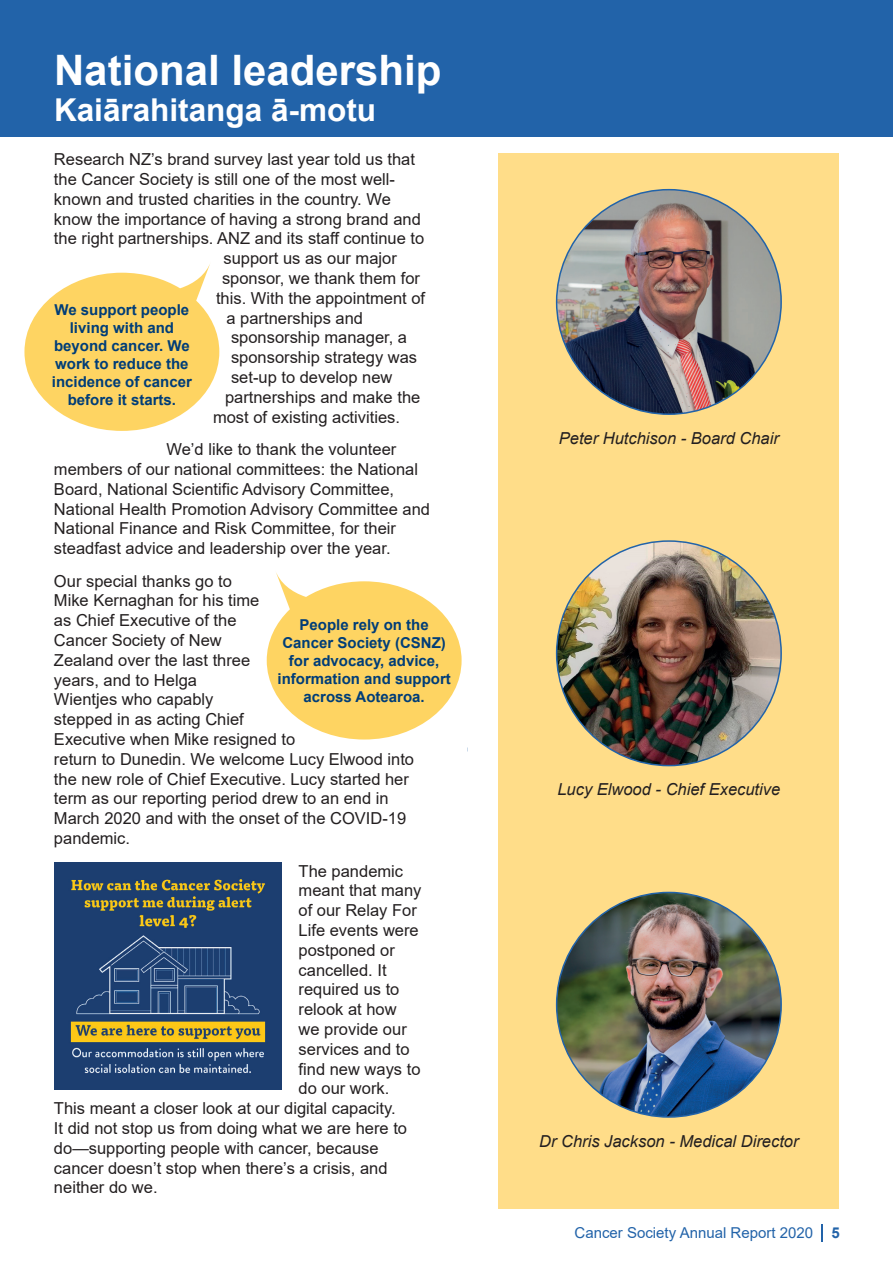
<style>
.page{position:relative;width:893px;height:1263px;background:#fff}
.page>*{position:absolute;margin:0;border:0;box-sizing:border-box;transform-origin:0 0}
.t1{font:700 42px "Arial";color:#fff}
.t2{font:700 31.5px "Arial";color:#fff}
.t3{font:16.5px/19.8px "Arial";color:#231f20}
.t4{font:italic 16.5px "Arial";color:#231f20}
.t5{font:700 15px/18px "Arial";color:#003d78;text-align:center}
.t6{font:15px "Arial";color:#2263a9}
.s1{font-weight:700}
</style>
<div class="page">
<div style="left:499px;top:153px;width:340px;height:1056px;background:#ffdd89"></div>
<div style="left:0;top:0;width:893px;height:136px;background:#2263a9"></div>
<img style="left:557px;top:190px;width:224px;height:224px;border-radius:112px">
<img style="left:557px;top:541px;width:224px;height:225px;border-radius:112px">
<svg style="left:24px;top:264px;width:195px;height:167px"></svg>
<svg style="left:267px;top:573px;width:195px;height:166px"></svg>
<img style="left:54px;top:862px;width:228px;height:228px">
<img style="left:557px;top:892px;width:224px;height:225px;border-radius:112px">
<svg style="left:821px;top:1224px;width:2px;height:17px"></svg>
<h1 class="t1" style="left:54px;top:40px;width:389px">National leadership</h1>
<h2 class="t2" style="left:54px;top:87px;width:324px">Kaiārahitanga ā-motu</h2>
<p class="t3" style="left:54px;top:149px;width:363px">Research NZ’s brand survey last year told us that</p>
<p class="t3" style="left:54px;top:169px;width:343px">the Cancer Society is still one of the most well-</p>
<p class="t3" style="left:54px;top:189px;width:338px">known and trusted charities in the country. We</p>
<p class="t3" style="left:54px;top:209px;width:368px">know the importance of having a strong brand and</p>
<p class="t3" style="left:54px;top:228px;width:372px">the right partnerships. ANZ and its staff continue to</p>
<p class="t3" style="left:223px;top:248px;width:175px">support us as our major</p>
<p class="t3" style="left:222px;top:268px;width:200px">sponsor, we thank them for</p>
<p class="t3" style="left:216px;top:288px;width:211px">this. With the appointment of</p>
<p class="t3" style="left:226px;top:308px;width:138px">a partnerships and</p>
<p class="t3" style="left:231px;top:327px;width:178px">sponsorship manager, a</p>
<p class="t3" style="left:231px;top:347px;width:188px">sponsorship strategy was</p>
<p class="t3" style="left:231px;top:367px;width:163px">set-up to develop new</p>
<p class="t3" style="left:225px;top:387px;width:197px">partnerships and make the</p>
<p class="t3" style="left:213px;top:407px;width:189px">most of existing activities.</p>
<p class="t3" style="left:54px;top:439px;width:377px;text-indent:112px">We’d like to thank the volunteer members of our national committees: the National Board, National Scientific Advisory Committee, National Health Promotion Advisory Committee and National Finance and Risk Committee, for their steadfast advice and leadership over the year.</p>
<p class="t3" style="left:54px;top:571px;width:362px">Our special thanks go to<br>Mike Kernaghan for his time<br>as Chief Executive of the<br>Cancer Society of New<br>Zealand over the last three<br>years, and to Helga<br>Wientjes who capably<br>stepped in as acting Chief<br>Executive when Mike resigned to<br>return to Dunedin. We welcome Lucy Elwood into the new role of Chief Executive. Lucy started her term as our reporting period drew to an end in<br>March 2020 and with the onset of the COVID-19 pandemic.</p>
<p class="t3" style="left:299px;top:861px;width:106px">The pandemic</p>
<p class="t3" style="left:299px;top:881px;width:124px">meant that many</p>
<p class="t3" style="left:299px;top:900px;width:120px">of our Relay For</p>
<p class="t3" style="left:299px;top:920px;width:122px">Life events were</p>
<p class="t3" style="left:299px;top:940px;width:98px">postponed or</p>
<p class="t3" style="left:299px;top:960px;width:90px">cancelled. It</p>
<p class="t3" style="left:299px;top:980px;width:102px">required us to</p>
<p class="t3" style="left:299px;top:999px;width:100px">relook at how</p>
<p class="t3" style="left:299px;top:1019px;width:110px">we provide our</p>
<p class="t3" style="left:299px;top:1039px;width:112px">services and to</p>
<p class="t3" style="left:299px;top:1059px;width:123px">find new ways to</p>
<p class="t3" style="left:299px;top:1079px;width:92px">do our work.</p>
<p class="t3" style="left:54px;top:1098px;width:343px">This meant a closer look at our digital capacity.</p>
<p class="t3" style="left:54px;top:1118px;width:355px">It did not stop us from doing what we are here to</p>
<p class="t3" style="left:54px;top:1138px;width:326px">do—supporting people with cancer, because</p>
<p class="t3" style="left:54px;top:1158px;width:335px">cancer doesn’t stop when there’s a crisis, and</p>
<p class="t3" style="left:54px;top:1178px;width:105px">neither do we.</p>
<p class="t5" style="left:52px;top:301px;width:142px">We support people living with and beyond cancer. We work to reduce the incidence of cancer before it starts.</p>
<p class="t5" style="left:277px;top:616px;width:175px">People rely on the<br>Cancer Society (CSNZ) for advocacy, advice, information and support across Aotearoa.</p>
<p class="t4" style="left:559px;top:427px;width:222px">Peter Hutchison - Board Chair</p>
<p class="t4" style="left:557px;top:779px;width:224px">Lucy Elwood - Chief Executive</p>
<p class="t4" style="left:539px;top:1130px;width:261px">Dr Chris Jackson - Medical Director</p>
<p class="t6" style="left:575px;top:1222px;width:267px">Cancer Society Annual Report 2020 <span class="s1">5</span></p>
</div>
